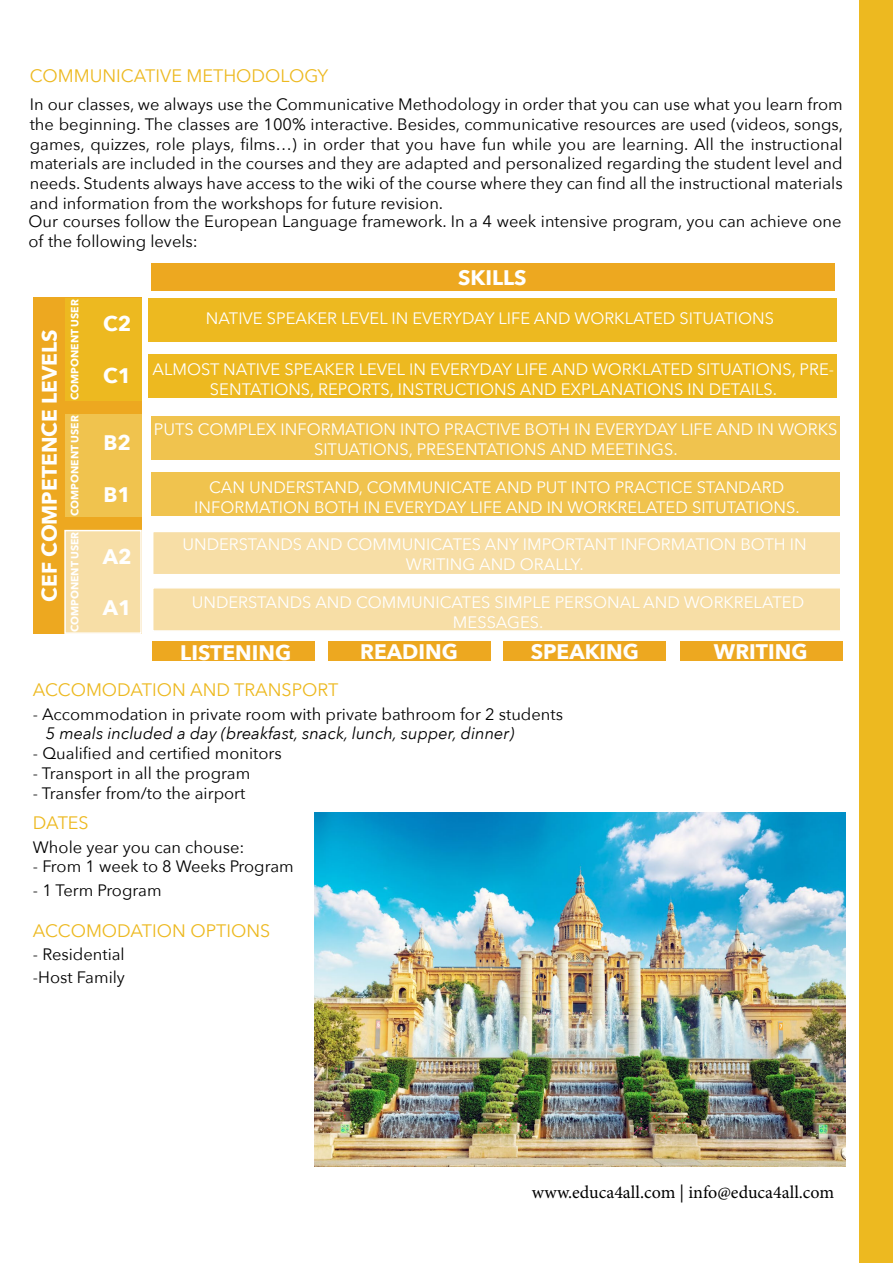
<style>
.page{position:relative;width:893px;height:1263px;background:#fff}
.page>*{position:absolute;margin:0;border:0;box-sizing:border-box;transform-origin:0 0}
.t1{font:700 21px "Avenir Next";color:#fff}
.t2{font:18px "Avenir Next";color:#edb920}
.t3{font:18px "Minion Pro";color:#000}
.t4{font:16.5px/19.8px "Avenir Next";color:#000}
.t5{font:16.5px/19.8px "Avenir Next";color:#fff;text-align:center}
.t6{font:italic 16.5px "Avenir Next";color:#000}
.t7{font:700 10.5px "Avenir Next";color:#fff}
</style>
<div class="page">
<div style="left:859px;top:0;width:34px;height:1263px;background:#edb920"></div>
<div style="left:151px;top:264px;width:684px;height:27px;background:#eda820"></div>
<div style="left:33px;top:297px;width:109px;height:337px;background:#eda820"></div>
<div style="left:65px;top:298px;width:76px;height:103px;background:#edb920"></div>
<div style="left:65px;top:414px;width:76px;height:103px;background:#f0c34e"></div>
<div style="left:64px;top:530px;width:78px;height:104px;background:#f7dea6;border:2px solid #fff"></div>
<div style="left:148px;top:298px;width:688px;height:43px;background:#edb920"></div>
<div style="left:148px;top:354px;width:688px;height:44px;background:#edb920"></div>
<div style="left:151px;top:416px;width:688px;height:43px;background:#f0c34e"></div>
<div style="left:151px;top:472px;width:688px;height:43px;background:#f0c34e"></div>
<div style="left:152px;top:531px;width:689px;height:44px;background:#f7dea6;border:2px solid #fff"></div>
<div style="left:152px;top:587px;width:689px;height:45px;background:#f7dea6;border:2px solid #fff"></div>
<div style="left:153px;top:641px;width:162px;height:20px;background:#eda820"></div>
<div style="left:328px;top:641px;width:162px;height:20px;background:#eda820"></div>
<div style="left:504px;top:641px;width:162px;height:20px;background:#eda820"></div>
<div style="left:681px;top:641px;width:162px;height:20px;background:#eda820"></div>
<img style="left:315px;top:812px;width:531px;height:354px">
<p class="t2" style="left:30px;top:60px;width:300px">COMMUNICATIVE METHODOLOGY</p>
<p class="t4" style="left:30px;top:94px;width:815px;text-align:justify">In our classes, we always use the Communicative Methodology in order that you can use what you learn from the beginning. The classes are 100% interactive. Besides, communicative resources are used (videos, songs, games, quizzes, role plays, films…) in order that you have fun while you are learning. All the instructional materials are included in the courses and they are adapted and personalized regarding the student level and needs. Students always have access to the wiki of the course where they can find all the instructional materials and information from the workshops for future revision.</p>
<p class="t4" style="left:29px;top:211px;width:814px">Our courses follow the European Language framework. In a 4 week intensive program, you can achieve one of the following levels:</p>
<p class="t1" style="left:458px;top:259px;width:70px">SKILLS</p>
<p class="t7" style="left:66px;top:400px;width:102px;rotate:-90deg">COMPONENT USER</p>
<p class="t7" style="left:66px;top:516px;width:102px;rotate:-90deg">COMPONENT USER</p>
<p class="t7" style="left:66px;top:632px;width:102px;rotate:-90deg">COMPONENT USER</p>
<p class="t5" style="left:206px;top:308px;width:570px">NATIVE SPEAKER LEVEL IN EVERYDAY LIFE AND WORKLATED SITUATIONS</p>
<p class="t5" style="left:153px;top:359px;width:683px">ALMOST NATIVE SPEAKER LEVEL IN EVERYDAY LIFE AND WORKLATED SITUATIONS, PRE-<br>SENTATIONS, REPORTS, INSTRUCTIONS AND EXPLANATIONS IN DETAILS.</p>
<p class="t5" style="left:154px;top:418px;width:685px">PUTS COMPLEX INFORMATION INTO PRACTIVE BOTH IN EVERYDAY LIFE AND IN WORKS<br>SITUATIONS, PRESENTATIONS AND MEETINGS.</p>
<p class="t5" style="left:194px;top:476px;width:607px">CAN UNDERSTAND, COMMUNICATE AND PUT INTO PRACTICE STANDARD<br>INFORMATION BOTH IN EVERYDAY LIFE AND IN WORKRELATED SITUTATIONS.</p>
<p class="t5" style="left:182px;top:534px;width:626px">UNDERSTANDS AND COMMUNICATES ANY IMPORTANT INFORMATION BOTH IN<br>WRITING AND ORALLY.</p>
<p class="t5" style="left:192px;top:592px;width:614px">UNDERSTANDS AND COMMUNICATES SIMPLE PERSONAL AND WORKRELATED<br>MESSAGES.</p>
<p class="t1" style="left:180px;top:634px;width:45px">LISTENING</p>
<p class="t1" style="left:360px;top:633px;width:29px">READING</p>
<p class="t1" style="left:531px;top:634px;width:82px">SPEAKING</p>
<p class="t1" style="left:714px;top:634px;width:48px">WRITING</p>
<p class="t2" style="left:33px;top:675px;width:307px">ACCOMODATION AND TRANSPORT</p>
<p class="t4" style="left:33px;top:703px;width:532px">- Accommodation in private room with private bathroom for 2 students</p>
<p class="t6" style="left:46px;top:720px;width:470px">5 meals included a day (breakfast, snack, lunch, supper, dinner)</p>
<p class="t4" style="left:33px;top:743px;width:250px">- Qualified and certified monitors</p>
<p class="t4" style="left:33px;top:763px;width:219px">- Transport in all the program</p>
<p class="t4" style="left:33px;top:782px;width:214px">- Transfer from/to the airport</p>
<p class="t1" style="left:103px;top:306px;width:30px">C2</p>
<p class="t1" style="left:103px;top:357px;width:30px">C1</p>
<p class="t1" style="left:31px;top:601px;width:273px;rotate:-90deg">CEF COMPETENCE LEVELS</p>
<p class="t1" style="left:103px;top:425px;width:29px">B2</p>
<p class="t1" style="left:103px;top:476px;width:29px">B1</p>
<p class="t1" style="left:103px;top:538px;width:30px">A2</p>
<p class="t1" style="left:103px;top:590px;width:30px">A1</p>
<p class="t2" style="left:33px;top:808px;width:57px">DATES</p>
<p class="t4" style="left:33px;top:836px;width:213px">Whole year you can chouse:</p>
<p class="t4" style="left:33px;top:856px;width:262px">- From 1 week to 8 Weeks Program</p>
<p class="t4" style="left:33px;top:879px;width:130px">- 1 Term Program</p>
<p class="t2" style="left:33px;top:915px;width:239px">ACCOMODATION OPTIONS</p>
<p class="t4" style="left:33px;top:942px;width:94px;line-height:23.4px">- Residential -Host Family</p>
<p class="t3" style="left:532px;top:1180px;width:304px">www.educa4all.com | info@educa4all.com</p>
</div>
